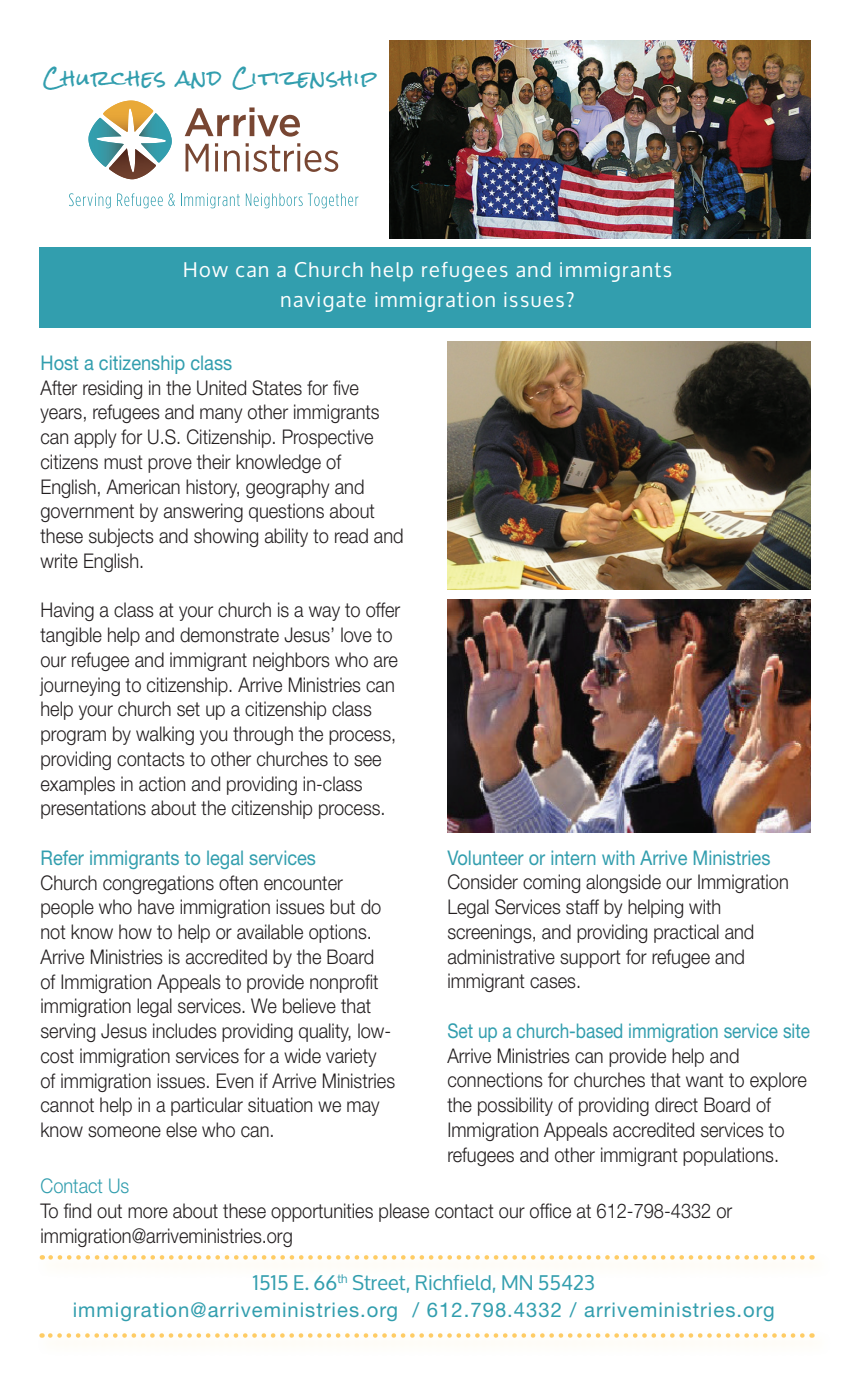
<style>
.page{position:relative;width:851px;height:1377px;background:#fff}
.page>*{position:absolute;margin:0;border:0;box-sizing:border-box;transform-origin:0 0}
.t1{font:300 20.25px/24.8px "Helvetica Neue";color:#231f20;scale:.9 1}
.t2{font:20.25px "Helvetica Neue";color:#329eae;scale:.9 1}
.t3{font:20.25px "Helvetica Neue";letter-spacing:.05em;color:#329eae}
.t4{font:20.25px/29.2px "Oxygen";letter-spacing:.075em;color:#fff;text-align:center}
.t5{font:20.25px "Helvetica Neue";color:#329eae;scale:.85 1}
.t6{font:20.25px "Oxygen";color:#329eae}
.t7{font:20.25px "Rock Salt";letter-spacing:.05em;color:#329eae}
.t8{font:300 20.25px "Helvetica Neue";color:#329eae;scale:.9 1}
</style>
<div class="page">
<div style="left:36px;top:1251px;width:796px;height:28px;background:#fefdfa"></div>
<svg style="left:42px;top:1255px;width:760px;height:5px"></svg>
<div style="left:36px;top:1329px;width:796px;height:28px;background:#fefdfa"></div>
<svg style="left:42px;top:1333px;width:760px;height:5px"></svg>
<svg style="left:88px;top:101px;width:84px;height:78px"></svg>
<svg style="left:185px;top:107px;width:115px;height:30px"></svg>
<svg style="left:185px;top:144px;width:24px;height:27px"></svg>
<hr style="left:215px;top:151px;width:3px;height:20px;background:#784632">
<svg style="left:215px;top:143px;width:3px;height:4px"></svg>
<svg style="left:224px;top:143px;width:114px;height:29px"></svg>
<svg style="left:69px;top:193px;width:42px;height:15px"></svg>
<svg style="left:117px;top:193px;width:58px;height:15px"></svg>
<svg style="left:181px;top:193px;width:59px;height:15px"></svg>
<svg style="left:246px;top:193px;width:112px;height:15px"></svg>
<div style="left:39px;top:248px;width:771px;height:80px;background:#329eae"></div>
<img style="left:389px;top:40px;width:421px;height:198px">
<img style="left:447px;top:599px;width:363px;height:234px">
<img style="left:447px;top:342px;width:363px;height:248px">
<p class="t7" style="left:43px;top:67px;width:335px">CHURCHES AND CITIZENSHIP</p>
<p class="t4" style="left:183px;top:256px;width:490px">How can a Church help refugees and immigrants navigate immigration issues?</p>
<p class="t2" style="left:40px;top:351px;width:214px">Host a citizenship class</p>
<p class="t1" style="left:40px;top:375px;width:405px">After residing in the United States for five years, refugees and many other immigrants can apply for U.S. Citizenship. Prospective citizens must prove their knowledge of English, American history, geography and government by answering questions about these subjects and showing ability to read and write English.</p>
<p class="t1" style="left:40px;top:597px;width:401px">Having a class at your church is a way to offer tangible help and demonstrate Jesus’ love to our refugee and immigrant neighbors who are journeying to citizenship. Arrive Ministries can help your church set up a citizenship class program by walking you through the process, providing contacts to other churches to see examples in action and providing in-class presentations about the citizenship process.</p>
<p class="t2" style="left:40px;top:846px;width:308px">Refer immigrants to legal services</p>
<p class="t1" style="left:40px;top:870px;width:395px">Church congregations often encounter people who have immigration issues but do not know how to help or available options.<br>Arrive Ministries is accredited by the Board<br>of Immigration Appeals to provide nonprofit immigration legal services. We believe that serving Jesus includes providing quality, low&shy;cost immigration services for a wide variety of immigration issues. Even if Arrive Ministries cannot help in a particular situation we may know someone else who can.</p>
<p class="t2" style="left:447px;top:845px;width:360px">Volunteer or intern with Arrive Ministries</p>
<p class="t1" style="left:447px;top:869px;width:381px">Consider coming alongside our Immigration Legal Services staff by helping with screenings, and providing practical and administrative support for refugee and immigrant cases.</p>
<p class="t5" style="left:447px;top:1019px;width:428px">Set up a church-based immigration service site</p>
<p class="t1" style="left:447px;top:1043px;width:401px">Arrive Ministries can provide help and connections for churches that want to explore the possibility of providing direct Board of Immigration Appeals accredited services to refugees and other immigrant populations.</p>
<p class="t8" style="left:40px;top:1174px;width:100px">Contact Us</p>
<p class="t1" style="left:40px;top:1198px;width:770px">To find out more about these opportunities please contact our office at 612-798-4332 or immigration@arriveministries.org</p>
<p class="t6" style="left:252px;top:1271px;width:344px">1515 E. 66<sup>th</sup> Street, Richfield, MN 55423</p>
<p class="t3" style="left:73px;top:1298px;width:703px">immigration@arriveministries.org / 612.798.4332 / arriveministries.org</p>
</div>
